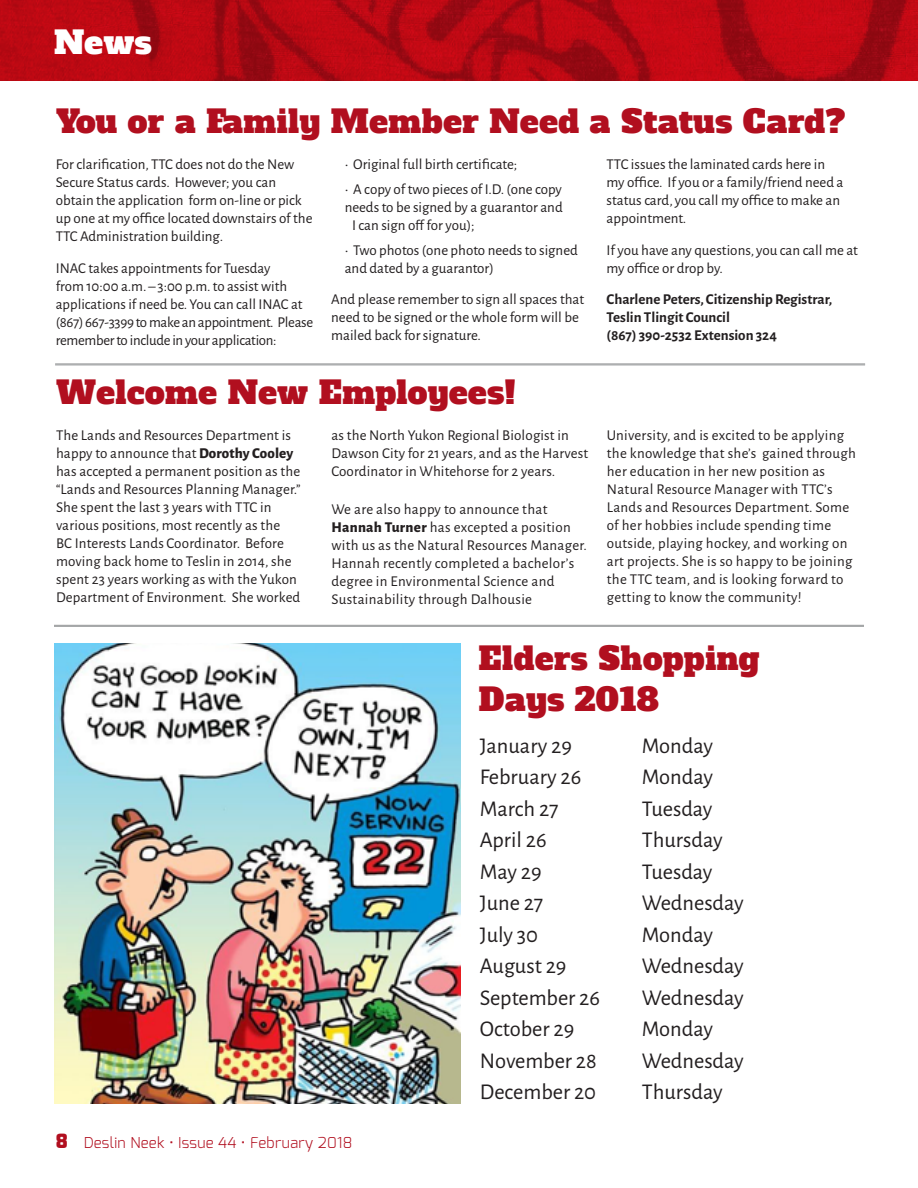
<style>
.page{position:relative;width:918px;height:1188px;background:#fff}
.page>*{position:absolute;margin:0;border:0;box-sizing:border-box;transform-origin:0 0}
.t1{font:31.5px/40.5px "Alfa Slab One";letter-spacing:.02em;color:#b10f1f}
.t2{font:31.5px "Alfa Slab One";color:#fff}
.t3{font:22.5px "Alegreya Sans";color:#231f20}
.t4{font:15px/18px "Alegreya Sans";letter-spacing:.005em;color:#231f20}
.t5{font:15px/18px "Alegreya Sans";letter-spacing:-.015em;color:#231f20}
.t6{font:700 15px/18px "Alegreya Sans";color:#231f20}
.t7{font:300 15px "Exo";letter-spacing:.02em;color:#b10f1f}
.s1{font-weight:800}
.s2{font-weight:900;font-size:19.5px}
</style>
<div class="page">
<img style="left:0;top:0;width:918px;height:81px">
<hr style="left:55px;top:364px;width:810px;height:1px;background:#949698">
<hr style="left:55px;top:365px;width:810px;height:1px;background:#949698">
<hr style="left:54px;top:625px;width:810px;height:1px;background:#949698">
<hr style="left:54px;top:626px;width:810px;height:1px;background:#949698">
<img style="left:54px;top:644px;width:406px;height:459px">
<p class="t2" style="left:54px;top:22px;width:99px">News</p>
<p class="t1" style="left:56px;top:102px;width:791px">You or a Family Member Need a Status Card?</p>
<p class="t4" style="left:56px;top:155px;width:258px">For clarification, TTC does not do the New Secure Status cards. However; you can obtain the application form on-line or pick up one at my office located downstairs of the TTC Administration building.</p>
<p class="t5" style="left:56px;top:258px;width:259px">INAC takes appointments for Tuesday<br>from 10:00 a.m. – 3:00 p.m. to assist with applications if need be. You can call INAC at (867) 667-3399 to make an appointment. Please remember to include in your application:</p>
<p class="t4" style="left:345px;top:155px;width:174px">• Original full birth certificate;</p>
<p class="t4" style="left:345px;top:180px;width:219px">• A copy of two pieces of I.D. (one copy</p>
<p class="t4" style="left:345px;top:198px;width:220px">needs to be signed by a guarantor and</p>
<p class="t4" style="left:352px;top:216px;width:124px">I can sign off for you);</p>
<p class="t4" style="left:345px;top:240px;width:235px">• Two photos (one photo needs to signed and dated by a guarantor)</p>
<p class="t4" style="left:331px;top:290px;width:255px">And please remember to sign all spaces that need to be signed or the whole form will be mailed back for signature.</p>
<p class="t1" style="left:56px;top:372px;width:461px">Welcome New Employees!</p>
<p class="t4" style="left:56px;top:425px;width:246px">The Lands and Resources Department is happy to announce that <span class="s1">Dorothy Cooley </span>has accepted a permanent position as the “Lands and Resources Planning Manager.” She spent the last 3 years with TTC in various positions, most recently as the<br>BC Interests Lands Coordinator. Before moving back home to Teslin in 2014, she spent 23 years working as with the Yukon Department of Environment. She worked</p>
<p class="t4" style="left:331px;top:425px;width:258px">as the North Yukon Regional Biologist in<br>Dawson City for 21 years, and as the Harvest<br>Coordinator in Whitehorse for 2 years.</p>
<p class="t4" style="left:331px;top:500px;width:257px">We are also happy to announce that <span class="s1">Hannah Turner</span> has excepted a position with us as the Natural Resources Manager.<br>Hannah recently completed a bachelor’s degree in Environmental Science and Sustainability through Dalhousie</p>
<p class="t4" style="left:607px;top:155px;width:238px">TTC issues the laminated cards here in my office. If you or a family/friend need a status card, you call my office to make an appointment.</p>
<p class="t4" style="left:607px;top:240px;width:253px">If you have any questions, you can call me at my office or drop by.</p>
<p class="t6" style="left:607px;top:290px;width:227px">Charlene Peters, Citizenship Registrar,<br>Teslin Tlingit Council<br>(867) 390-2532 Extension 324</p>
<p class="t4" style="left:607px;top:425px;width:251px">University, and is excited to be applying the knowledge that she’s gained through her education in her new position as Natural Resource Manager with TTC’s Lands and Resources Department. Some of her hobbies include spending time outside, playing hockey, and working on art projects. She is so happy to be joining the TTC team, and is looking forward to getting to know the community!</p>
<p class="t1" style="left:479px;top:639px;width:283px">Elders Shopping<br>Days 2018</p>
<p class="t7" style="left:56px;top:1133px;width:298px"><span class="s2">8</span> Deslin Neek • Issue 44 • February 2018</p>
<p class="t3" style="left:480px;top:730px;width:94px">January 29</p>
<p class="t3" style="left:642px;top:730px;width:73px">Monday</p>
<p class="t3" style="left:480px;top:762px;width:103px">February 26</p>
<p class="t3" style="left:642px;top:762px;width:73px">Monday</p>
<p class="t3" style="left:480px;top:793px;width:80px">March 27</p>
<p class="t3" style="left:642px;top:793px;width:72px">Tuesday</p>
<p class="t3" style="left:480px;top:825px;width:68px">April 26</p>
<p class="t3" style="left:642px;top:825px;width:82px">Thursday</p>
<p class="t3" style="left:480px;top:856px;width:63px">May 29</p>
<p class="t3" style="left:642px;top:856px;width:72px">Tuesday</p>
<p class="t3" style="left:480px;top:888px;width:65px">June 27</p>
<p class="t3" style="left:642px;top:888px;width:103px">Wednesday</p>
<p class="t3" style="left:480px;top:919px;width:60px">July 30</p>
<p class="t3" style="left:642px;top:919px;width:73px">Monday</p>
<p class="t3" style="left:480px;top:951px;width:88px">August 29</p>
<p class="t3" style="left:642px;top:951px;width:103px">Wednesday</p>
<p class="t3" style="left:480px;top:982px;width:122px">September 26</p>
<p class="t3" style="left:642px;top:982px;width:103px">Wednesday</p>
<p class="t3" style="left:480px;top:1014px;width:96px">October 29</p>
<p class="t3" style="left:642px;top:1014px;width:73px">Monday</p>
<p class="t3" style="left:480px;top:1045px;width:118px">November 28</p>
<p class="t3" style="left:642px;top:1045px;width:103px">Wednesday</p>
<p class="t3" style="left:480px;top:1077px;width:118px">December 20</p>
<p class="t3" style="left:642px;top:1077px;width:82px">Thursday</p>
</div>
